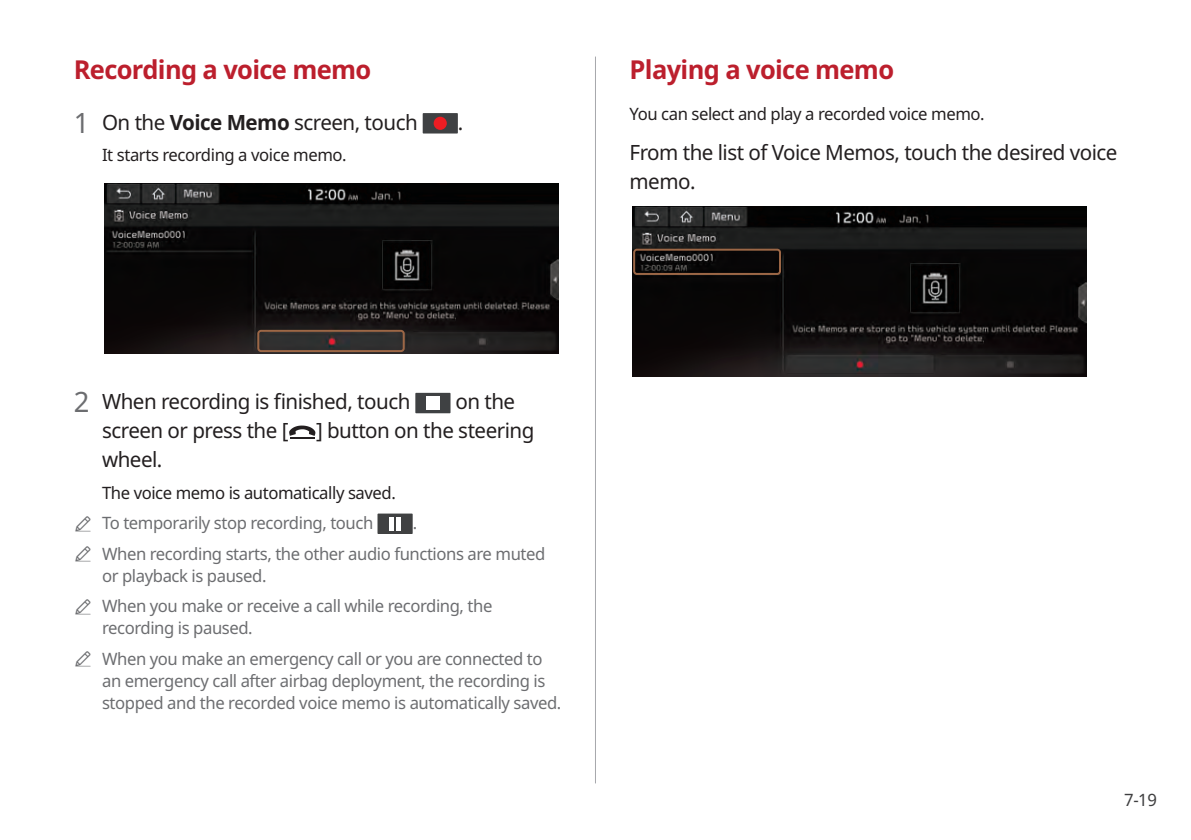
<style>
.page{position:relative;width:1191px;height:840px;background:#fff}
.page>*{position:absolute;margin:0;border:0;box-sizing:border-box;transform-origin:0 0}
.Heading2{font:700 26px "Noto Sans";letter-spacing:-.025em;color:#bc1f2d}
.Step-Cmd_1{font:21px/29px "Noto Sans";letter-spacing:-.025em;color:#231f20}
.t1{font:17px/22px "Noto Sans";letter-spacing:-.025em;color:#6c6d70}
.Step-Description_2{font:17px "Noto Sans";letter-spacing:-.025em;color:#231f20}
.Description_1{font:17px "Noto Sans";letter-spacing:-.025em;color:#231f20}
.t2{font:17px "Noto Sans";color:#3e3e3f}
.s1{font-size:28px;color:#6c6d70}
.s2{font-weight:700}
</style>
<div class="page">
<hr style="left:595px;top:57px;width:1px;height:725px;background:#a8a9ad">
<img style="left:632px;top:206px;width:454px;height:170px">
<div style="left:633px;top:248px;width:148px;height:27px;border:2px solid #9c6746;border-radius:3px"></div>
<div style="left:422px;top:113px;width:36px;height:20px;background:#c5c5c6"></div>
<div style="left:423px;top:113px;width:35px;height:20px;background:#3f4143"></div>
<div style="left:433px;top:117px;width:14px;height:13px;background:#ee1d23;border-radius:50%"></div>
<img style="left:105px;top:183px;width:453px;height:170px">
<div style="left:257px;top:329px;width:148px;height:23px;border:2px solid #9c6746;border-radius:3px"></div>
<svg style="left:450px;top:393px;width:1px;height:20px"></svg>
<div style="left:415px;top:392px;width:35px;height:21px;background:#3f4143"></div>
<div style="left:426px;top:396px;width:13px;height:13px;background:#fff"></div>
<svg style="left:289px;top:425px;width:26px;height:13px"></svg>
<div style="left:377px;top:513px;width:36px;height:20px;background:#404142"></div>
<hr style="left:390px;top:517px;width:4px;height:13px;background:#fff">
<hr style="left:396px;top:517px;width:4px;height:13px;background:#fff">
<p class="Heading2" style="left:74px;top:51px;width:299px">Recording a voice memo</p>
<p class="Step-Cmd_1" style="left:74px;top:108px;width:345px"><span class="s1">1</span> On the <span class="s2">Voice Memo</span> screen, touch</p>
<p class="Step-Description_2" style="left:102px;top:142px;width:246px">It starts recording a voice memo.</p>
<p class="Step-Cmd_1" style="left:458px;top:108px;width:7px">.</p>
<p class="Heading2" style="left:629px;top:51px;width:266px">Playing a voice memo</p>
<p class="Description_1" style="left:629px;top:102px;width:357px">You can select and play a recorded voice memo.</p>
<p class="Step-Cmd_1" style="left:629px;top:138px;width:489px">From the list of Voice Memos, touch the desired voice memo.</p>
<p class="Step-Cmd_1" style="left:74px;top:387px;width:338px"><span class="s1">2</span> When recording is finished, touch</p>
<p class="Step-Cmd_1" style="left:455px;top:387px;width:61px">on the</p>
<p class="Step-Cmd_1" style="left:102px;top:416px;width:188px">screen or press the [</p>
<p class="Step-Cmd_1" style="left:316px;top:416px;width:220px">] button on the steering</p>
<p class="Step-Cmd_1" style="left:102px;top:445px;width:62px">wheel.</p>
<p class="Step-Description_2" style="left:102px;top:480px;width:295px">The voice memo is automatically saved.</p>
<p class="t1" style="left:102px;top:512px;width:273px">To temporarily stop recording, touch</p>
<p class="t1" style="left:413px;top:512px;width:6px">.</p>
<p class="t1" style="left:102px;top:542px;width:445px">When recording starts, the other audio functions are muted or playback is paused.</p>
<p class="t1" style="left:102px;top:595px;width:392px">When you make or receive a call while recording, the recording is paused.</p>
<p class="t1" style="left:102px;top:647px;width:461px">When you make an emergency call or you are connected to an emergency call after airbag deployment, the recording is stopped and the recorded voice memo is automatically saved.</p>
<p class="t2" style="left:1124px;top:787px;width:34px">7-19</p>
</div>
